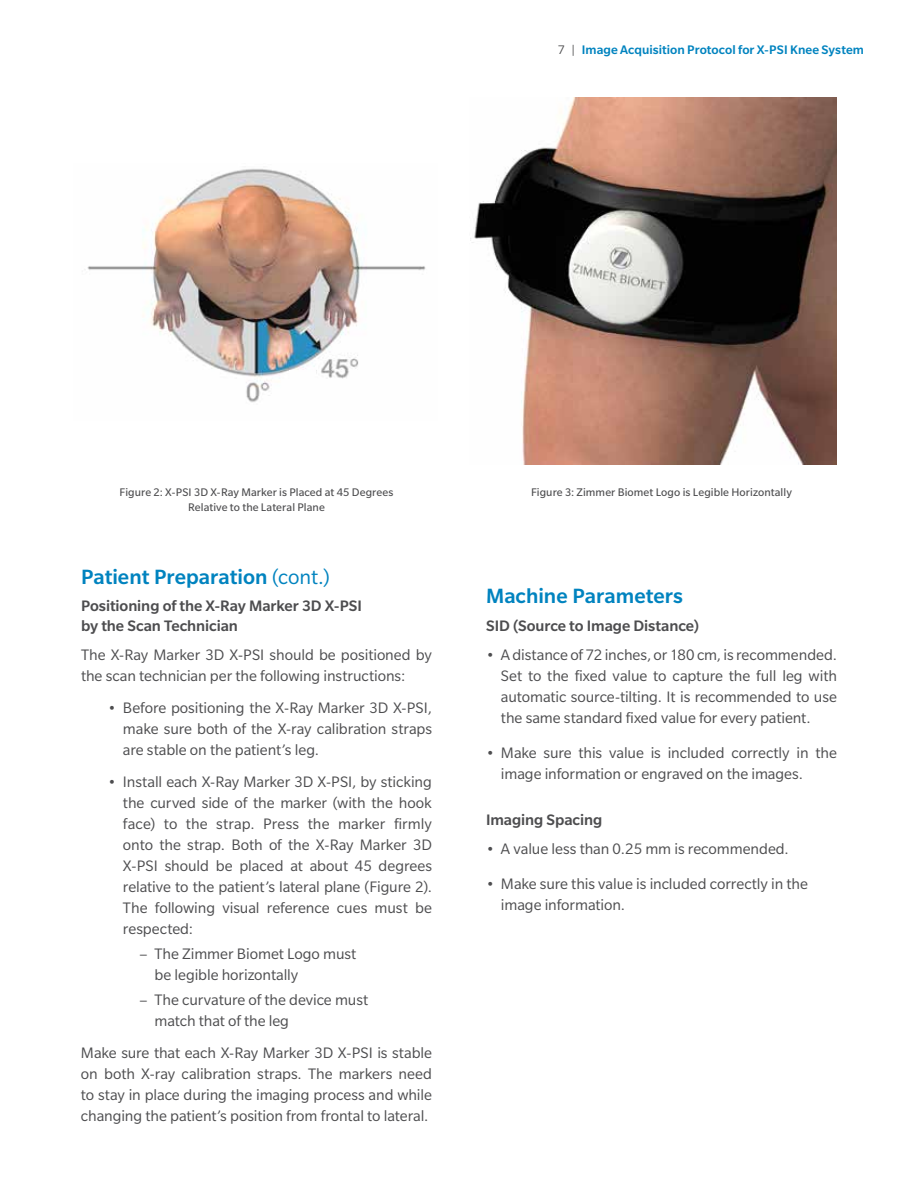
<style>
.page{position:relative;width:918px;height:1188px;background:#fff}
.page>*{position:absolute;margin:0;border:0;box-sizing:border-box;transform-origin:0 0}
.t1{font:500 22.5px "Slate Pro";letter-spacing:.005em;color:#0083bf}
.t2{font:16.5px/21px "Slate Pro";letter-spacing:-.005em;color:#4d4d4f}
.t3{font:500 16.5px/19.5px "Slate Pro";letter-spacing:-.005em;color:#4d4d4f}
.t4{font:500 13.5px "Slate Pro";letter-spacing:.005em;color:#0083bf}
.t5{font:12px/15px "Slate Pro";letter-spacing:.01em;color:#4d4d4f;text-align:center}
.s1{font-weight:400;color:#4d4d4f}
.s2{font-weight:400}
</style>
<div class="page">
<img style="left:84px;top:168px;width:342px;height:234px">
<img style="left:470px;top:98px;width:367px;height:367px">
<p class="t4" style="left:558px;top:42px;width:308px"><span class="s1">7 |</span> Image Acquisition Protocol for X-PSI Knee System</p>
<p class="t5" style="left:120px;top:485px;width:275px">Figure 2: X-PSI 3D X-Ray Marker is Placed at 45 Degrees<br>Relative to the Lateral Plane</p>
<p class="t5" style="left:531px;top:485px;width:262px">Figure 3: Zimmer Biomet Logo is Legible Horizontally</p>
<h1 class="t1" style="left:81px;top:565px;width:250px">Patient Preparation <span class="s2">(cont.)</span></h1>
<p class="t3" style="left:81px;top:596px;width:283px">Positioning of the X-Ray Marker 3D X-PSI by the Scan Technician</p>
<p class="t2" style="left:81px;top:644px;width:353px">The X-Ray Marker 3D X-PSI should be positioned by the scan technician per the following instructions:</p>
<p class="t2" style="left:123px;top:697px;width:311px;text-align:justify;text-indent:-15px">• Before positioning the X-Ray Marker 3D X-PSI, make sure both of the X-ray calibration straps are stable on the patient’s leg.</p>
<p class="t2" style="left:123px;top:771px;width:311px;text-align:justify;text-indent:-15px">• Install each X-Ray Marker 3D X-PSI, by sticking the curved side of the marker (with the hook face) to the strap. Press the marker firmly onto the strap. Both of the X-Ray Marker 3D X-PSI should be placed at about 45 degrees relative to the patient’s lateral plane (Figure 2).<br>The following visual reference cues must be respected:</p>
<p class="t2" style="left:154px;top:943px;width:203px;text-indent:-15px">– The Zimmer Biomet Logo must be legible horizontally</p>
<p class="t2" style="left:154px;top:990px;width:215px;text-indent:-15px">– The curvature of the device must match that of the leg</p>
<p class="t2" style="left:81px;top:1042px;width:353px;text-align:justify">Make sure that each X-Ray Marker 3D X-PSI is stable on both X-ray calibration straps. The markers need to stay in place during the imaging process and while changing the patient’s position from frontal to lateral.</p>
<h1 class="t1" style="left:486px;top:584px;width:199px">Machine Parameters</h1>
<p class="t3" style="left:486px;top:616px;width:214px">SID (Source to Image Distance)</p>
<p class="t2" style="left:501px;top:644px;width:338px;text-align:justify;text-indent:-15px">• A distance of 72 inches, or 180 cm, is recommended.<br>Set to the fixed value to capture the full leg with automatic source-tilting. It is recommended to use the same standard fixed value for every patient.</p>
<p class="t2" style="left:501px;top:742px;width:338px;text-indent:-15px">• Make sure this value is included correctly in the image information or engraved on the images.</p>
<p class="t3" style="left:486px;top:810px;width:118px">Imaging Spacing</p>
<p class="t2" style="left:486px;top:838px;width:304px">• A value less than 0.25 mm is recommended.</p>
<p class="t2" style="left:501px;top:873px;width:309px;text-indent:-15px">• Make sure this value is included correctly in the image information.</p>
</div>
